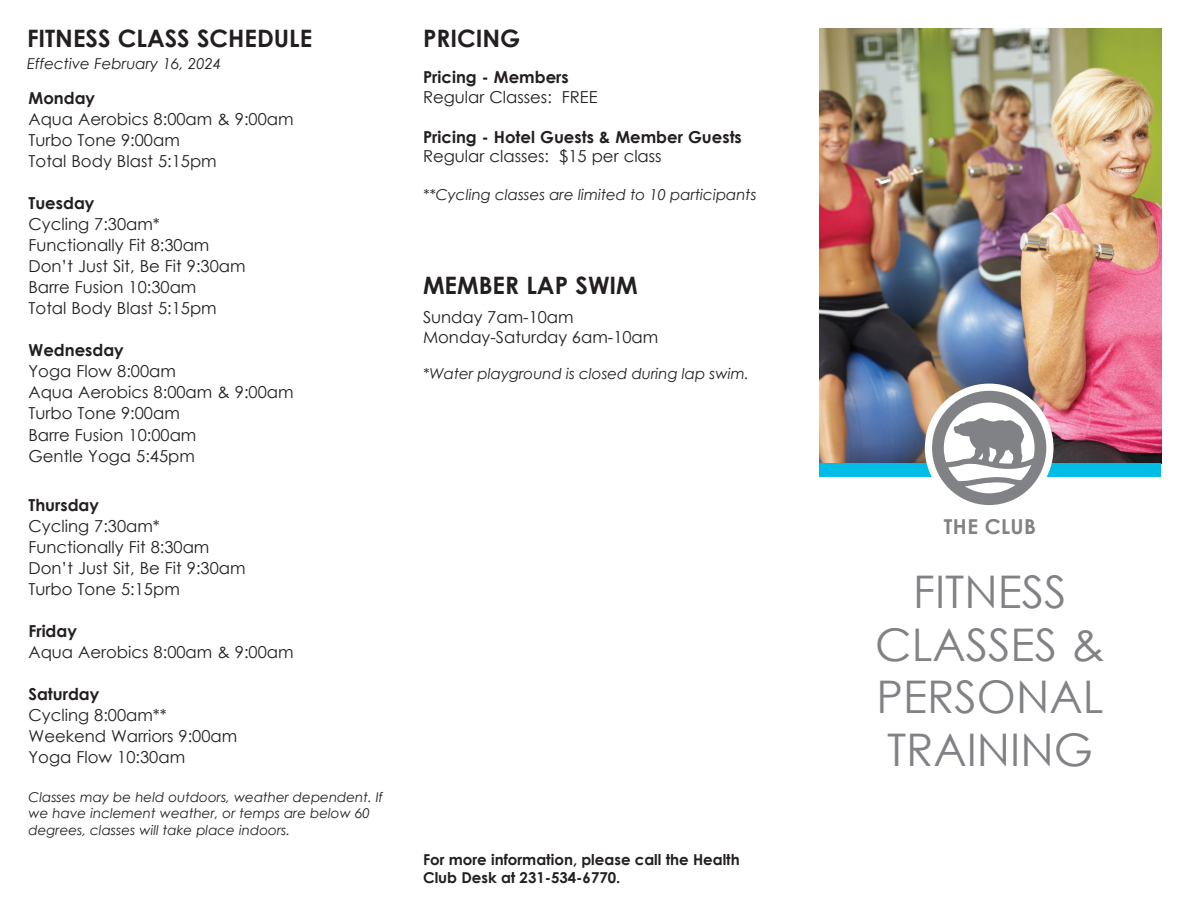
<style>
.page{position:relative;width:1188px;height:918px;background:#fff}
.page>*{position:absolute;margin:0;border:0;box-sizing:border-box;transform-origin:0 0}
.t1{font:45px/52.5px "Century Gothic";color:#808285;text-align:center}
.t2{font:700 24px "Century Gothic";color:#231f20}
.t3{font:700 20.55px "Century Gothic";letter-spacing:.02em;color:#808285}
.t4{font:16.5px/21px "Century Gothic";color:#231f20}
.t5{font:700 16.5px "Century Gothic";color:#231f20}
.t6{font:italic 15px "Century Gothic";color:#231f20}
.t7{font:700 15px/18px "Century Gothic";color:#231f20}
.t8{font:italic 13.5px/16.2px "Century Gothic";color:#231f20}
</style>
<div class="page">
<img style="left:819px;top:28px;width:342px;height:435px">
<div style="left:819px;top:464px;width:342px;height:13px;background:#02bce8"></div>
<div style="left:925px;top:384px;width:129px;height:128px;background:#fff;border-radius:50%"></div>
<svg style="left:932px;top:391px;width:114px;height:114px"></svg>
<h2 class="t2" style="left:27px;top:20px;width:287px">FITNESS CLASS SCHEDULE</h2>
<p class="t6" style="left:27px;top:53px;width:196px">Effective February 16, 2024</p>
<p class="t5" style="left:28px;top:85px;width:68px">Monday</p>
<p class="t4" style="left:28px;top:108px;width:267px">Aqua Aerobics 8:00am &amp; 9:00am<br>Turbo Tone 9:00am<br>Total Body Blast 5:15pm</p>
<p class="t5" style="left:28px;top:190px;width:67px">Tuesday</p>
<p class="t4" style="left:28px;top:213px;width:219px">Cycling 7:30am*<br>Functionally Fit 8:30am<br>Don’t Just Sit, Be Fit 9:30am<br>Barre Fusion 10:30am<br>Total Body Blast 5:15pm</p>
<p class="t5" style="left:28px;top:337px;width:97px">Wednesday</p>
<p class="t4" style="left:28px;top:360px;width:267px">Yoga Flow 8:00am<br>Aqua Aerobics 8:00am &amp; 9:00am<br>Turbo Tone 9:00am<br>Barre Fusion 10:00am<br>Gentle Yoga 5:45pm</p>
<p class="t5" style="left:28px;top:493px;width:72px">Thursday</p>
<p class="t4" style="left:28px;top:516px;width:219px">Cycling 7:30am*<br>Functionally Fit 8:30am<br>Don’t Just Sit, Be Fit 9:30am<br>Turbo Tone 5:15pm</p>
<p class="t5" style="left:28px;top:619px;width:50px">Friday</p>
<p class="t4" style="left:28px;top:642px;width:267px">Aqua Aerobics 8:00am &amp; 9:00am</p>
<p class="t5" style="left:28px;top:682px;width:72px">Saturday</p>
<p class="t4" style="left:28px;top:705px;width:210px">Cycling 8:00am**<br>Weekend Warriors 9:00am<br>Yoga Flow 10:30am</p>
<p class="t8" style="left:28px;top:789px;width:356px">Classes may be held outdoors, weather dependent. If we have inclement weather, or temps are below 60 degrees, classes will take place indoors.</p>
<h2 class="t2" style="left:423px;top:20px;width:99px">PRICING</h2>
<p class="t5" style="left:423px;top:64px;width:147px">Pricing - Members</p>
<p class="t4" style="left:423px;top:86px;width:176px">Regular Classes: FREE</p>
<p class="t5" style="left:423px;top:124px;width:320px">Pricing - Hotel Guests &amp; Member Guests</p>
<p class="t4" style="left:423px;top:146px;width:240px">Regular classes: $15 per class</p>
<p class="t6" style="left:423px;top:184px;width:335px">**Cycling classes are limited to 10 participants</p>
<h2 class="t2" style="left:423px;top:267px;width:216px">MEMBER LAP SWIM</h2>
<p class="t4" style="left:423px;top:307px;width:237px;line-height:19.8px">Sunday 7am-10am<br>Monday-Saturday 6am-10am</p>
<p class="t6" style="left:423px;top:363px;width:328px">*Water playground is closed during lap swim.</p>
<p class="t7" style="left:423px;top:850px;width:318px">For more information, please call the Health<br>Club Desk at 231-534-6770.</p>
<p class="t3" style="left:944px;top:511px;width:94px">THE CLUB</p>
<h1 class="t1" style="left:875px;top:565px;width:231px">FITNESS<br>CLASSES &amp;<br>PERSONAL<br>TRAINING</h1>
</div>
